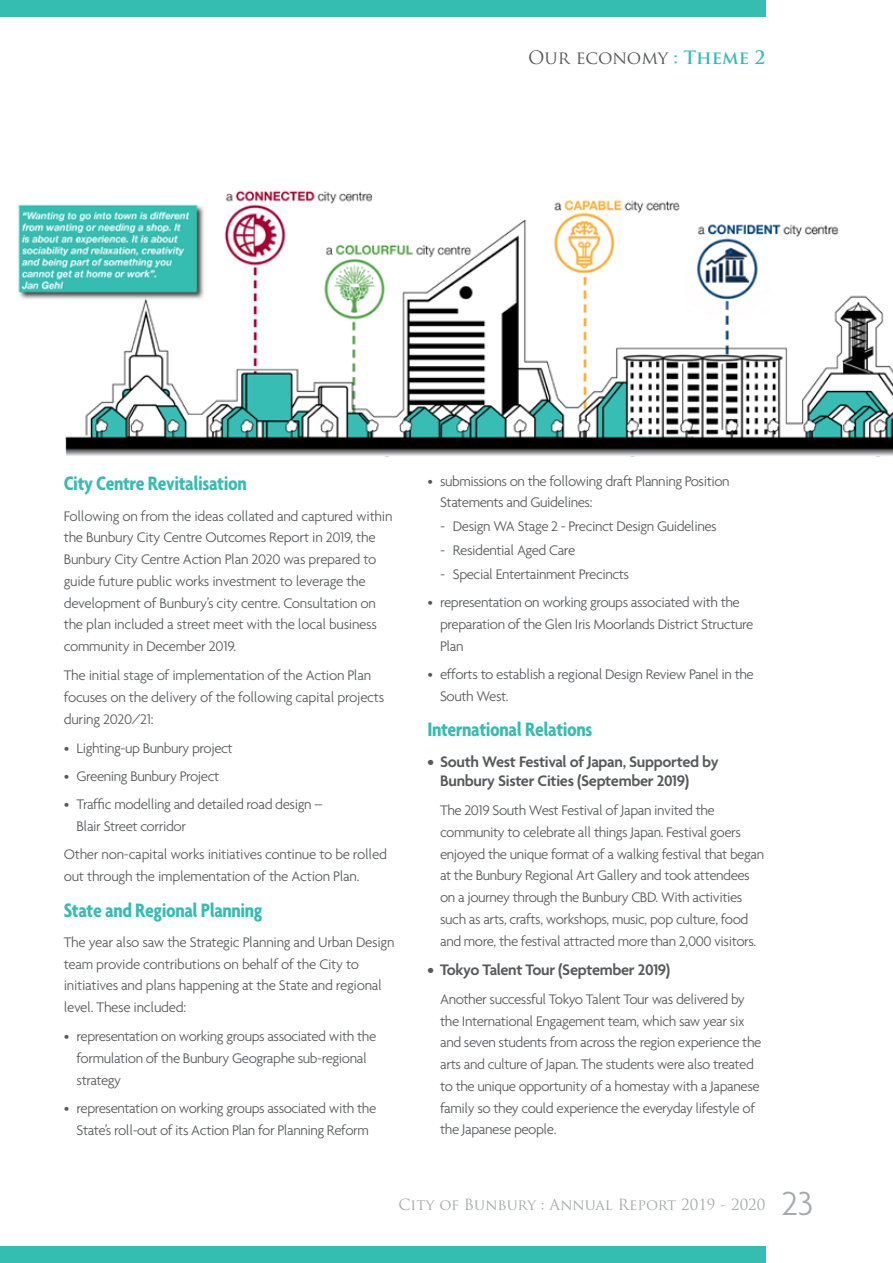
<style>
.page{position:relative;width:893px;height:1263px;background:#fff}
.page>*{position:absolute;margin:0;border:0;box-sizing:border-box;transform-origin:0 0}
.t1{font:300 36px "Agenda";color:#a7a9ac}
.t2{font:700 condensed 21px "Agenda";letter-spacing:-.02em;color:#36bdb2}
.t3{font:18px "Trajan Pro";letter-spacing:-.01em;color:#58595b}
.t4{font:600 16.5px/18.8px "Agenda";letter-spacing:-.02em;color:#58595b}
.t5{font:300 15px/21.8px "Agenda";letter-spacing:-.03em;color:#58595b}
.t6{font:15px "Trajan Pro";color:#a7a9ac}
.s1{font-weight:700;color:#36bdb2}
</style>
<div class="page">
<img style="left:18px;top:190px;width:875px;height:266px">
<div style="left:0;top:1246px;width:765px;height:17px;background:#36bdb2"></div>
<div style="left:0;top:0;width:765px;height:17px;background:#36bdb2"></div>
<p class="t3" style="left:528px;top:46px;width:239px">Our economy <span class="s1">: Theme 2</span></p>
<h2 class="t2" style="left:64px;top:471px;width:185px">City Centre Revitalisation</h2>
<p class="t5" style="left:64px;top:505px;width:330px">Following on from the ideas collated and captured within the Bunbury City Centre Outcomes Report in 2019, the Bunbury City Centre Action Plan 2020 was prepared to guide future public works investment to leverage the development of Bunbury’s city centre. Consultation on the plan included a street meet with the local business community in December 2019.</p>
<p class="t5" style="left:64px;top:664px;width:322px">The initial stage of implementation of the Action Plan focuses on the delivery of the following capital projects during 2020/21:</p>
<p class="t5" style="left:64px;top:737px;width:171px">• Lighting-up Bunbury project</p>
<p class="t5" style="left:64px;top:765px;width:157px">• Greening Bunbury Project</p>
<p class="t5" style="left:77px;top:793px;width:248px;text-indent:-13px">• Traffic modelling and detailed road design –<br>Blair Street corridor</p>
<p class="t5" style="left:64px;top:843px;width:325px">Other non-capital works initiatives continue to be rolled out through the implementation of the Action Plan.</p>
<h2 class="t2" style="left:64px;top:898px;width:200px">State and Regional Planning</h2>
<p class="t5" style="left:64px;top:931px;width:332px">The year also saw the Strategic Planning and Urban Design team provide contributions on behalf of the City to initiatives and plans happening at the State and regional level. These included:</p>
<p class="t5" style="left:77px;top:1025px;width:301px;text-indent:-13px">• representation on working groups associated with the formulation of the Bunbury Geographe sub-regional strategy</p>
<p class="t5" style="left:64px;top:1097px;width:314px;text-align:center">• representation on working groups associated with the<br>State’s roll-out of its Action Plan for Planning Reform</p>
<p class="t5" style="left:440px;top:470px;width:291px;text-indent:-13px">• submissions on the following draft Planning Position<br>Statements and Guidelines:</p>
<p class="t5" style="left:440px;top:515px;width:278px">- Design WA Stage 2 - Precinct Design Guidelines</p>
<p class="t5" style="left:440px;top:539px;width:137px">- Residential Aged Care</p>
<p class="t5" style="left:440px;top:563px;width:191px">- Special Entertainment Precincts</p>
<p class="t5" style="left:440px;top:591px;width:315px;text-indent:-13px">• representation on working groups associated with the preparation of the Glen Iris Moorlands District Structure<br>Plan</p>
<p class="t5" style="left:440px;top:663px;width:315px;text-indent:-13px">• efforts to establish a regional Design Review Panel in the<br>South West.</p>
<h2 class="t2" style="left:427px;top:717px;width:167px">International Relations</h2>
<p class="t4" style="left:440px;top:754px;width:280px;text-indent:-13px">• South West Festival of Japan, Supported by<br>Bunbury Sister Cities (September 2019)</p>
<p class="t5" style="left:440px;top:799px;width:326px">The 2019 South West Festival of Japan invited the community to celebrate all things Japan. Festival goers enjoyed the unique format of a walking festival that began at the Bunbury Regional Art Gallery and took attendees on a journey through the Bunbury CBD. With activities such as arts, crafts, workshops, music, pop culture, food and more, the festival attracted more than 2,000 visitors.</p>
<p class="t4" style="left:427px;top:961px;width:245px">• Tokyo Talent Tour (September 2019)</p>
<p class="t5" style="left:440px;top:988px;width:323px">Another successful Tokyo Talent Tour was delivered by the International Engagement team, which saw year six and seven students from across the region experience the arts and culture of Japan. The students were also treated to the unique opportunity of a homestay with a Japanese family so they could experience the everyday lifestyle of the Japanese people.</p>
<p class="t6" style="left:398px;top:1195px;width:368px">City of Bunbury : Annual Report 2019 - 2020</p>
<h1 class="t1" style="left:781px;top:1182px;width:33px">23</h1>
</div>
